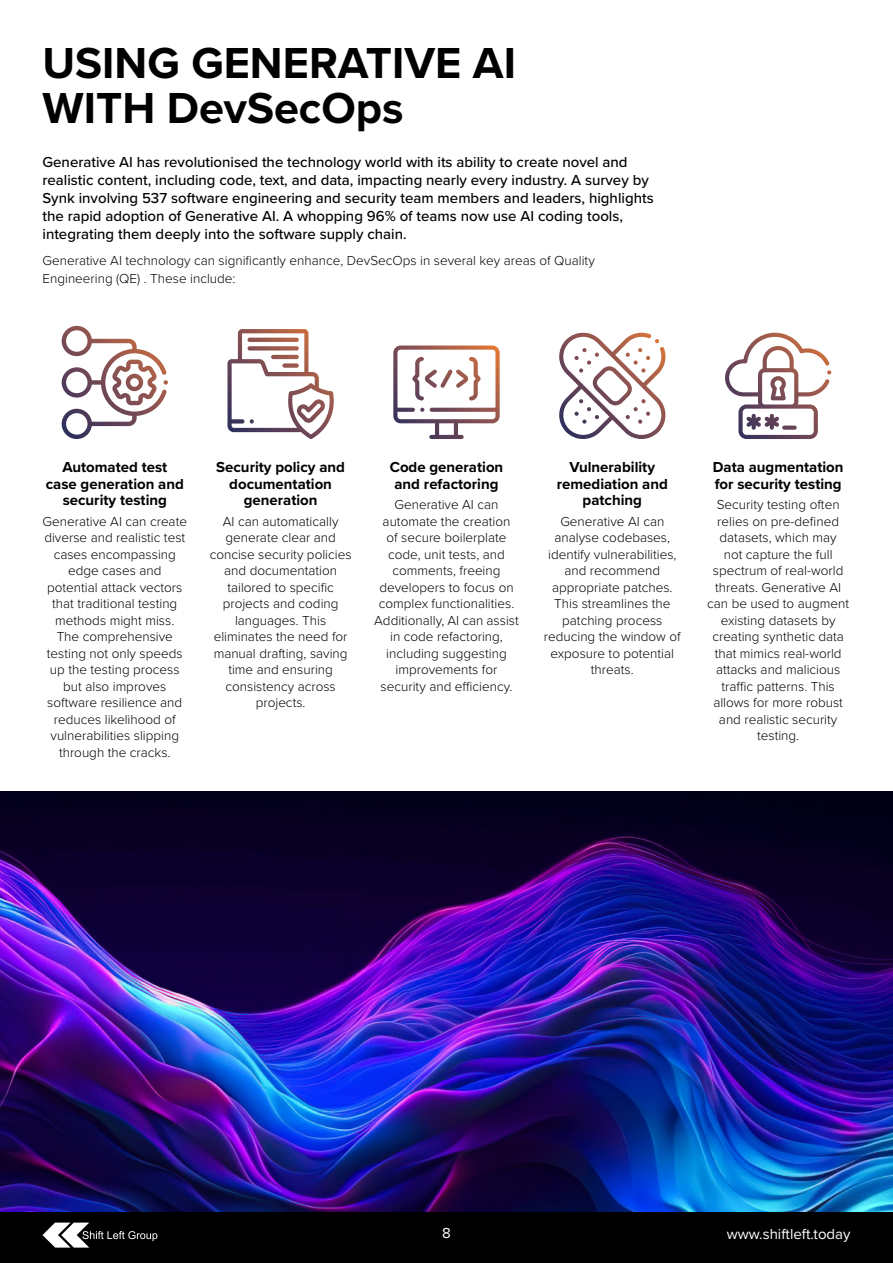
<style>
.page{position:relative;width:893px;height:1263px;background:#fff}
.page>*{position:absolute;margin:0;border:0;box-sizing:border-box;transform-origin:0 0}
.t1{font:700 45px/45px "Proxima Nova";color:#000}
.t2{font:500 15px/18px "Proxima Nova";color:#000}
.t3{font:700 15px/16.5px "Proxima Nova";color:#000;text-align:center}
.t4{font:15px "Proxima Nova";color:#fff}
.t5{font:300 13.5px/16.5px "Proxima Nova";color:#000;text-align:center}
</style>
<div class="page">
<div style="left:0;top:1212px;width:893px;height:51px;background:#000"></div>
<svg style="left:43px;top:1222px;width:114px;height:25px"></svg>
<img style="left:0;top:791px;width:893px;height:421px">
<svg style="left:725px;top:333px;width:107px;height:106px"></svg>
<svg style="left:559px;top:332px;width:107px;height:107px"></svg>
<svg style="left:393px;top:345px;width:107px;height:94px"></svg>
<svg style="left:62px;top:326px;width:105px;height:113px"></svg>
<svg style="left:227px;top:329px;width:107px;height:110px"></svg>
<h1 class="t1" style="left:43px;top:40px;width:475px">USING GENERATIVE AI<br>WITH DevSecOps</h1>
<p class="t2" style="left:43px;top:152px;width:613px">Generative AI has revolutionised the technology world with its ability to create novel and realistic content, including code, text, and data, impacting nearly every industry. A survey by Synk involving 537 software engineering and security team members and leaders, highlights the rapid adoption of Generative AI. A whopping 96% of teams now use AI coding tools, integrating them deeply into the software supply chain.</p>
<p class="t5" style="left:43px;top:251px;width:554px;line-height:18px;text-align:left">Generative AI technology can significantly enhance, DevSecOps in several key areas of Quality<br>Engineering (QE) . These include:</p>
<p class="t3" style="left:46px;top:458px;width:140px">Automated test case generation and security testing</p>
<p class="t5" style="left:43px;top:512px;width:146px">Generative AI can create diverse and realistic test cases encompassing edge cases and potential attack vectors that traditional testing methods might miss.<br>The comprehensive testing not only speeds up the testing process but also improves software resilience and reduces likelihood of vulnerabilities slipping through the cracks.</p>
<p class="t3" style="left:216px;top:458px;width:130px">Security policy and documentation generation</p>
<p class="t5" style="left:210px;top:512px;width:143px">AI can automatically generate clear and concise security policies and documentation tailored to specific projects and coding languages. This eliminates the need for manual drafting, saving time and ensuring consistency across projects.</p>
<p class="t3" style="left:390px;top:458px;width:115px">Code generation and refactoring</p>
<p class="t5" style="left:374px;top:496px;width:146px">Generative AI can automate the creation<br>of secure boilerplate code, unit tests, and comments, freeing developers to focus on complex functionalities.<br>Additionally, AI can assist in code refactoring, including suggesting improvements for security and efficiency.</p>
<p class="t3" style="left:557px;top:458px;width:113px">Vulnerability remediation and patching</p>
<p class="t5" style="left:544px;top:512px;width:138px">Generative AI can analyse codebases, identify vulnerabilities, and recommend appropriate patches.<br>This streamlines the patching process reducing the window of exposure to potential threats.</p>
<p class="t3" style="left:713px;top:458px;width:132px;text-align:left">Data augmentation for security testing</p>
<p class="t5" style="left:707px;top:496px;width:143px">Security testing often relies on pre-defined datasets, which may<br>not capture the full spectrum of real-world threats. Generative AI can be used to augment existing datasets by creating synthetic data that mimics real-world attacks and malicious traffic patterns. This allows for more robust and realistic security testing.</p>
<p class="t4" style="left:442px;top:1222px;width:10px">8</p>
<p class="t4" style="left:727px;top:1223px;width:125px">www.shiftleft.today</p>
</div>
